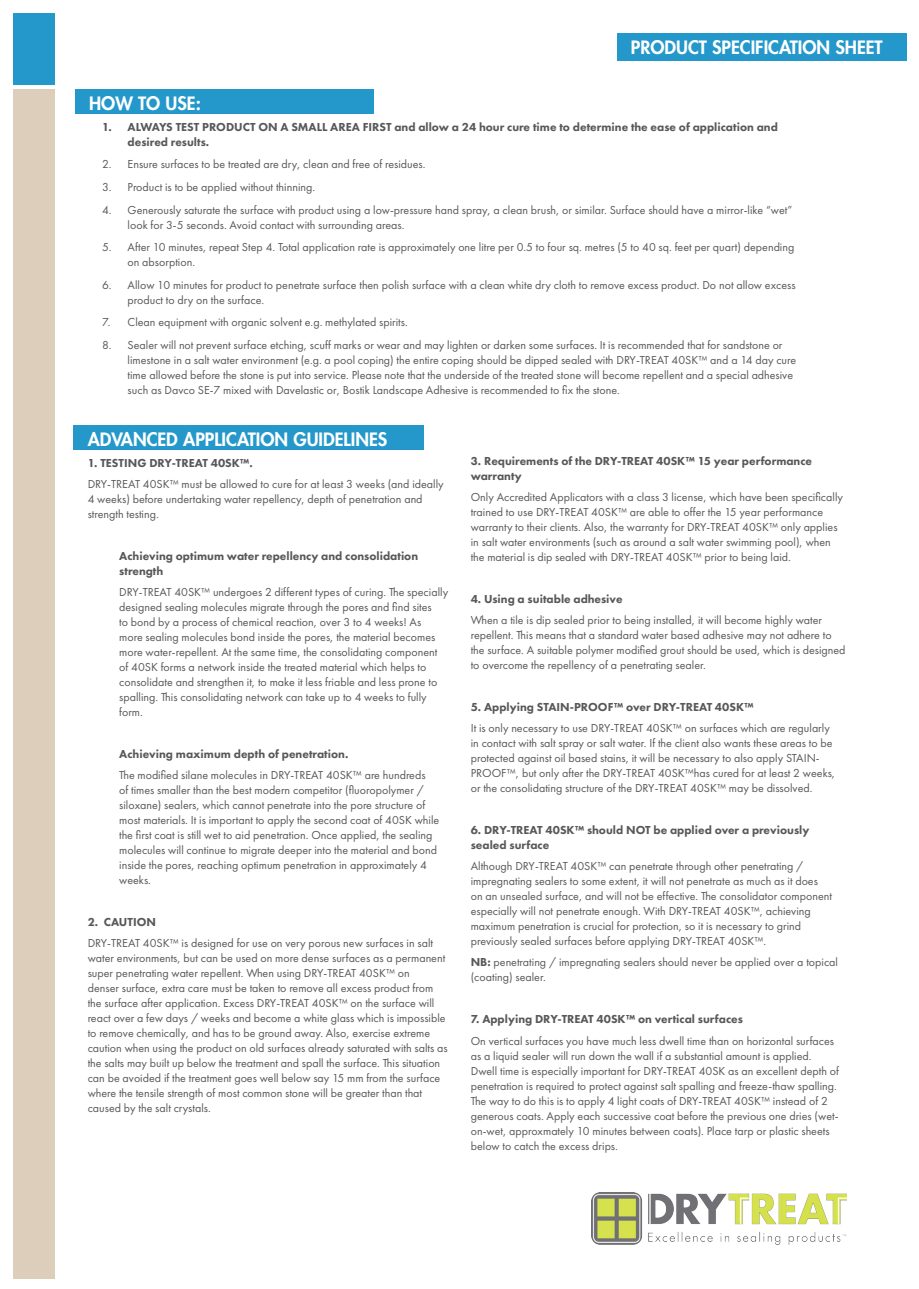
<style>
.page{position:relative;width:919px;height:1289px;background:#fff}
.page>*{position:absolute;margin:0;border:0;box-sizing:border-box;transform-origin:0 0}
.Headers{font:800 18px "Futura LT";color:#fff}
.Body_Copy{font:12px/15px "Futura PT";color:#57585a}
.Body_Copy-2{font:800 12px/15px "Futura PT";color:#57585a}
.s1{font-weight:800}
</style>
<div class="page">
<div style="left:73px;top:426px;width:350px;height:24px;background:#2498cb"></div>
<div style="left:13px;top:13px;width:41px;height:72px;background:#2498cb"></div>
<div style="left:13px;top:89px;width:41px;height:1190px;background:#dccebb"></div>
<div style="left:617px;top:34px;width:289px;height:27px;background:#2498cb"></div>
<img style="left:591px;top:1192px;width:255px;height:51px">
<div style="left:75px;top:89px;width:298px;height:24px;background:#2498cb"></div>
<p class="Headers" style="left:630px;top:35px;width:253px">PRODUCT SPECIFICATION SHEET</p>
<p class="Headers" style="left:89px;top:91px;width:113px">HOW TO USE:</p>
<p class="Body_Copy-2" style="left:128px;top:119px;width:651px;text-indent:-26px">1. ALWAYS TEST PRODUCT ON A SMALL AREA FIRST and allow a 24 hour cure time to determine the ease of application and desired results.</p>
<p class="Body_Copy" style="left:102px;top:157px;width:325px">2. Ensure surfaces to be treated are dry, clean and free of residues.</p>
<p class="Body_Copy" style="left:102px;top:179px;width:215px">3. Product is to be applied without thinning.</p>
<p class="Body_Copy" style="left:128px;top:202px;width:666px;text-indent:-26px">4. Generously saturate the surface with product using a low-pressure hand spray, a clean brush, or similar. Surface should have a mirror-like “wet” look for 3-5 seconds. Avoid contact with surrounding areas.</p>
<p class="Body_Copy" style="left:128px;top:239px;width:668px;text-indent:-26px">5. After 10 minutes, repeat Step 4. Total application rate is approximately one litre per 0.5 to four sq. metres (5 to 40 sq. feet per quart) depending on absorption.</p>
<p class="Body_Copy" style="left:128px;top:277px;width:669px;text-indent:-26px">6. Allow 10 minutes for product to penetrate surface then polish surface with a clean white dry cloth to remove excess product. Do not allow excess product to dry on the surface.</p>
<p class="Body_Copy" style="left:102px;top:314px;width:307px">7. Clean equipment with organic solvent e.g. methylated spirits.</p>
<p class="Body_Copy" style="left:128px;top:337px;width:670px;text-indent:-26px">8. Sealer will not prevent surface etching, scuff marks or wear and may lighten or darken some surfaces. It is recommended that for sandstone or limestone in a salt water environment (e.g. a pool coping) the entire coping should be dipped sealed with DRY-TREAT 40SK™ and a 14 day cure time allowed before the stone is put into service. Please note that the underside of the treated stone will become repellent and a special adhesive such as Davco SE-7 mixed with Davelastic or, Bostik Landscape Adhesive is recommended to fix the stone.</p>
<p class="Headers" style="left:88px;top:427px;width:301px">ADVANCED APPLICATION GUIDELINES</p>
<p class="Body_Copy-2" style="left:88px;top:455px;width:167px">1. TESTING DRY-TREAT 40SK™.</p>
<p class="Body_Copy" style="left:88px;top:476px;width:357px">DRY-TREAT 40SK™ must be allowed to cure for at least 3 weeks (and ideally<br>4 weeks) before undertaking water repellency, depth of penetration and strength testing.</p>
<p class="Body_Copy-2" style="left:119px;top:548px;width:300px">Achieving optimum water repellency and consolidation strength</p>
<p class="Body_Copy" style="left:119px;top:584px;width:330px">DRY-TREAT 40SK™ undergoes 2 different types of curing. The specially designed sealing molecules migrate through the pores and find sites<br>to bond by a process of chemical reaction, over 3 to 4 weeks! As<br>more sealing molecules bond inside the pores, the material becomes more water-repellent. At the same time, the consolidating component of 40SK forms a network inside the treated material which helps to consolidate and strengthen it, to make it less friable and less prone to spalling. This consolidating network can take up to 4 weeks to fully form.</p>
<p class="Body_Copy-2" style="left:119px;top:746px;width:230px">Achieving maximum depth of penetration.</p>
<p class="Body_Copy" style="left:119px;top:767px;width:321px">The modified silane molecules in DRY-TREAT 40SK™ are hundreds<br>of times smaller than the best modern competitor (fluoropolymer / siloxane) sealers, which cannot penetrate into the pore structure of most materials. It is important to apply the second coat of 40SK while the first coat is still wet to aid penetration. Once applied, the sealing molecules will continue to migrate deeper into the material and bond inside the pores, reaching optimum penetration in approximately 4 weeks.</p>
<p class="Body_Copy-2" style="left:88px;top:914px;width:70px">2. CAUTION</p>
<p class="Body_Copy" style="left:88px;top:935px;width:361px">DRY-TREAT 40SK™ is designed for use on very porous new surfaces in salt water environments, but can be used on more dense surfaces as a permanent super penetrating water repellent. When using DRY-TREAT 40SK™ on<br>denser surface, extra care must be taken to remove all excess product from the surface after application. Excess DRY-TREAT 40SK™ on the surface will react over a few days / weeks and become a white glass which is impossible to remove chemically, and has to be ground away. Also, exercise extreme caution when using the product on old surfaces already saturated with salts as the salts may built up below the treatment and spall the surface. This situation can be avoided if the treatment goes well below say 15 mm from the surface where the tensile strength of most common stone will be greater than that caused by the salt crystals.</p>
<p class="Body_Copy-2" style="left:470px;top:453px;width:343px">3. Requirements of the DRY-TREAT 40SK™ 15 year performance warranty</p>
<p class="Body_Copy" style="left:470px;top:489px;width:374px">Only Accredited Applicators with a class 3 license, which have been specifically trained to use DRY-TREAT 40SK™ are able to offer the 15 year performance warranty to their clients. Also, the warranty for DRY-TREAT 40SK™ only applies in salt water environments (such as around a salt water swimming pool), when the material is dip sealed with DRY-TREAT 40SK™ prior to being laid.</p>
<p class="Body_Copy-2" style="left:470px;top:591px;width:153px">4. Using a suitable adhesive</p>
<p class="Body_Copy" style="left:470px;top:612px;width:376px">When a tile is dip sealed prior to being installed, it will become highly water repellent. This means that a standard water based adhesive may not adhere to the surface. A suitable polymer modified grout should be used, which is designed to overcome the repellency of a penetrating sealer.</p>
<p class="Body_Copy-2" style="left:470px;top:699px;width:284px">5. Applying STAIN-PROOF™ over DRY-TREAT 40SK™</p>
<p class="Body_Copy" style="left:470px;top:720px;width:366px">It is only necessary to use DRY-TREAT 40SK™ on surfaces which are regularly in contact with salt spray or salt water. If the client also wants these areas to be protected against oil based stains, it will be necessary to also apply STAIN-PROOF™, but only after the DRY-TREAT 40SK™has cured for at least 2 weeks, or the consolidating structure of the DRY-TREAT 40SK™ may be dissolved.</p>
<p class="Body_Copy-2" style="left:470px;top:822px;width:340px">6. DRY-TREAT 40SK™ should NOT be applied over a previously sealed surface</p>
<p class="Body_Copy" style="left:470px;top:858px;width:363px">Although DRY-TREAT 40SK™ can penetrate through other penetrating / impregnating sealers to some extent, it will not penetrate as much as it does on an unsealed surface, and will not be effective. The consolidator component especially will not penetrate enough. With DRY-TREAT 40SK™, achieving maximum penetration is crucial for protection, so it is necessary to grind previously sealed surfaces before applying DRY-TREAT 40SK™.</p>
<p class="Body_Copy" style="left:470px;top:954px;width:369px"><span class="s1">NB:</span> penetrating / impregnating sealers should never be applied over a topical (coating) sealer.</p>
<p class="Body_Copy-2" style="left:470px;top:1011px;width:274px">7. Applying DRY-TREAT 40SK™ on vertical surfaces</p>
<p class="Body_Copy" style="left:470px;top:1032px;width:369px">On vertical surfaces you have much less dwell time than on horizontal surfaces as a liquid sealer will run down the wall if a substantial amount is applied.<br>Dwell time is especially important for DRY-TREAT 40SK as an excellent depth of penetration is required to protect against salt spalling and freeze-thaw spalling.<br>The way to do this is to apply 4 light coats of DRY-TREAT 40SK™ instead of 2 generous coats. Apply each successive coat before the previous one dries (wet&shy;on-wet, approxmately 10 minutes between coats). Place tarp or plastic sheets below to catch the excess drips.</p>
</div>
